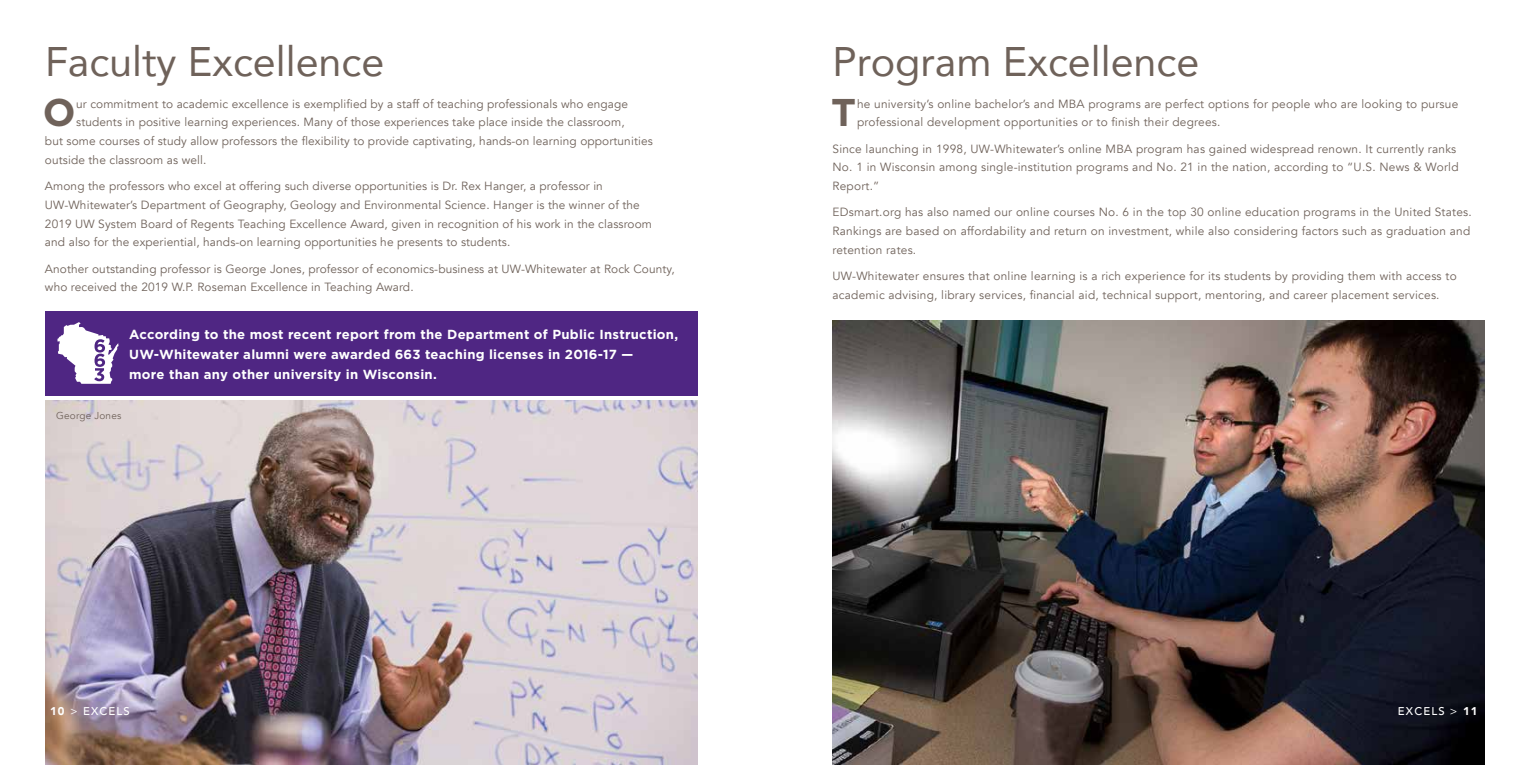
<style>
.page{position:relative;width:1530px;height:765px;background:#fff}
.page>*{position:absolute;margin:0;border:0;box-sizing:border-box;transform-origin:0 0}
.t1{font:41.25px "Avenir";color:#6f625a}
.t2{font:700 38.62px "Gotham";color:#6f625a}
.t3{font:700 13.12px/20px "Gotham";letter-spacing:.02em;color:#fff}
.t4{font:11.88px/18.8px "Avenir";letter-spacing:.01em;color:#6f625a}
.t5{font:500 11.25px "Avenir";letter-spacing:.1em;color:#fff}
.t6{font:10px "Avenir";letter-spacing:.02em;color:#6f625a}
.s1{font-weight:900}
.s2{font-weight:400}
</style>
<div class="page">
<div style="left:45px;top:311px;width:653px;height:85px;background:#4f2683"></div>
<img style="left:832px;top:321px;width:653px;height:444px">
<img style="left:45px;top:400px;width:653px;height:365px">
<svg style="left:58px;top:322px;width:61px;height:62px"></svg>
<h1 class="t1" style="left:45px;top:29px;width:341px">Faculty Excellence</h1>
<h2 class="t2" style="left:43px;top:90px;width:34px">O</h2>
<p class="t4" style="left:76px;top:94px;width:553px">ur commitment to academic excellence is exemplified by a staff of teaching professionals who engage</p>
<p class="t4" style="left:76px;top:113px;width:550px">students in positive learning experiences. Many of those experiences take place inside the classroom,</p>
<p class="t4" style="left:45px;top:132px;width:609px">but some courses of study allow professors the flexibility to provide captivating, hands-on learning opportunities</p>
<p class="t4" style="left:45px;top:151px;width:163px">outside the classroom as well.</p>
<p class="t4" style="left:45px;top:177px;width:609px">Among the professors who excel at offering such diverse opportunities is Dr. Rex Hanger, a professor in UW-Whitewater’s Department of Geography, Geology and Environmental Science. Hanger is the winner of the 2019 UW System Board of Regents Teaching Excellence Award, given in recognition of his work in the classroom and also for the experiential, hands-on learning opportunities he presents to students.</p>
<p class="t4" style="left:45px;top:259px;width:631px">Another outstanding professor is George Jones, professor of economics-business at UW-Whitewater at Rock County, who received the 2019 W.P. Roseman Excellence in Teaching Award.</p>
<p class="t3" style="left:129px;top:324px;width:550px">According to the most recent report from the Department of Public Instruction,<br>UW-Whitewater alumni were awarded 663 teaching licenses in 2016-17 —<br>more than any other university in Wisconsin.</p>
<p class="t6" style="left:56px;top:410px;width:67px">George Jones</p>
<p class="t5" style="left:50px;top:701px;width:81px"><span class="s1">10</span> <span class="s2">&gt;</span> EXCELS</p>
<h1 class="t1" style="left:832px;top:29px;width:368px">Program Excellence</h1>
<h2 class="t2" style="left:831px;top:90px;width:27px">T</h2>
<p class="t4" style="left:857px;top:94px;width:603px">he university’s online bachelor’s and MBA programs are perfect options for people who are looking to pursue professional development opportunities or to finish their degrees.</p>
<p class="t4" style="left:833px;top:139px;width:628px">Since launching in 1998, UW-Whitewater’s online MBA program has gained widespread renown. It currently ranks<br>No. 1 in Wisconsin among single-institution programs and No. 21 in the nation, according to “U.S. News &amp; World<br>Report.”</p>
<p class="t4" style="left:833px;top:203px;width:641px">EDsmart.org has also named our online courses No. 6 in the top 30 online education programs in the United States.<br>Rankings are based on affordability and return on investment, while also considering factors such as graduation and retention rates.</p>
<p class="t4" style="left:833px;top:267px;width:626px">UW-Whitewater ensures that online learning is a rich experience for its students by providing them with access to academic advising, library services, financial aid, technical support, mentoring, and career placement services.</p>
<p class="t5" style="left:1398px;top:701px;width:81px">EXCELS <span class="s2">&gt;</span> <span class="s1">11</span></p>
</div>
